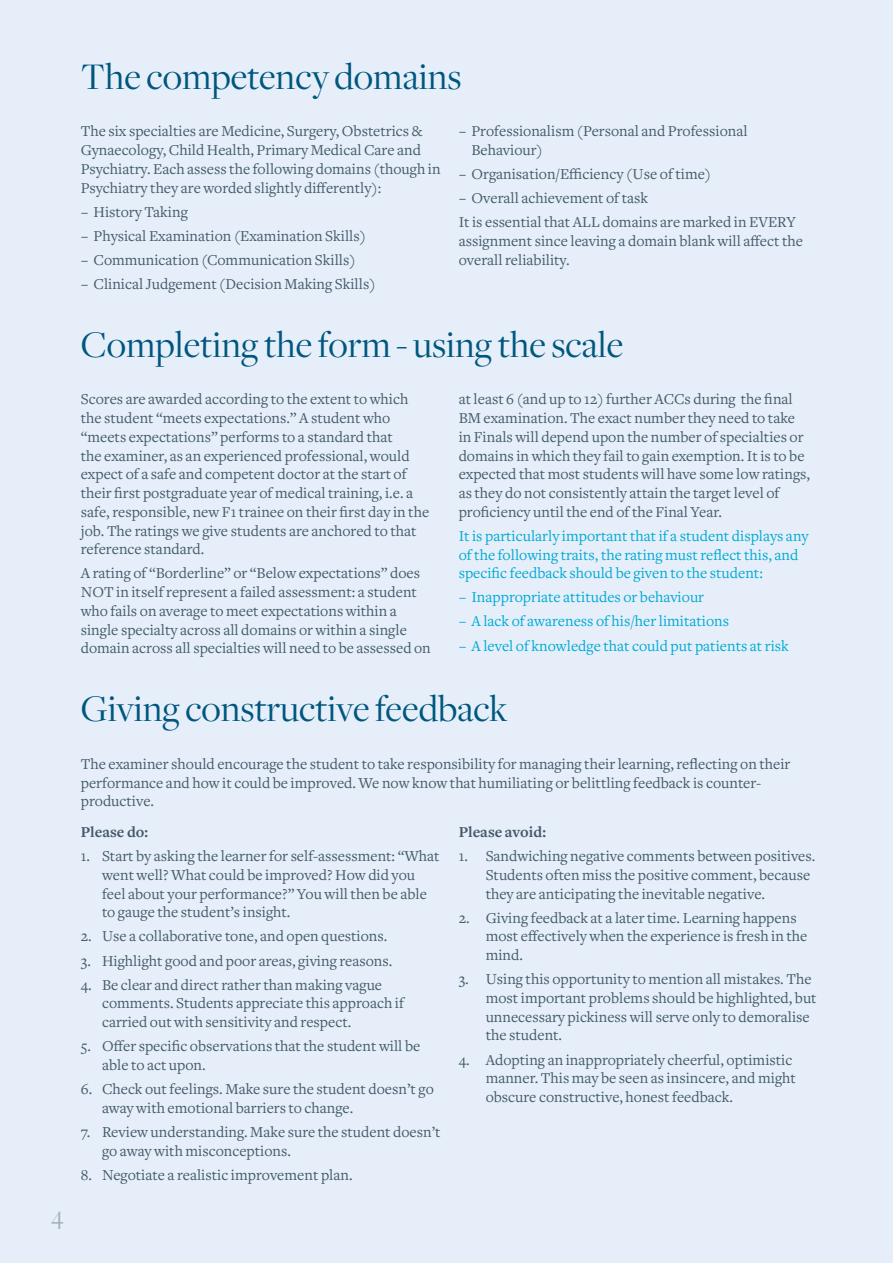
<style>
.page{position:relative;width:893px;height:1263px;background:#e6eff9}
.page>*{position:absolute;margin:0;border:0;box-sizing:border-box;transform-origin:0 0}
.t1{font:39px "Freight Disp";color:#00567e}
.t2{font:27px "Freight Disp";color:#a0afb9}
.t3{font:15.75px/18.8px "Freight Text";color:#445a6a}
.t4{font:15.75px/18.8px "Freight Text";color:#00a9d5}
.t5{font:700 15.75px "Freight Text";color:#445a6a}
</style>
<div class="page">
<h2 class="t2" style="left:51px;top:1200px;width:14px">4</h2>
<h1 class="t1" style="left:81px;top:55px;width:382px">The competency domains</h1>
<p class="t3" style="left:81px;top:122px;width:361px">The six specialties are Medicine, Surgery, Obstetrics &amp; Gynaecology, Child Health, Primary Medical Care and Psychiatry. Each assess the following domains (though in Psychiatry they are worded slightly differently):</p>
<p class="t3" style="left:81px;top:200px;width:296px;line-height:24px">− History Taking<br>− Physical Examination (Examination Skills) − Communication (Communication Skills)<br>− Clinical Judgement (Decision Making Skills)</p>
<p class="t3" style="left:471px;top:122px;width:278px;text-indent:-13px">− Professionalism (Personal and Professional<br>Behaviour)</p>
<p class="t3" style="left:459px;top:162px;width:339px;line-height:24px">− Organisation/Efficiency (Use of time)<br>− Overall achievement of task<br>It is essential that ALL domains are marked in EVERY</p>
<p class="t3" style="left:459px;top:232px;width:346px">assignment since leaving a domain blank will affect the overall reliability.</p>
<h1 class="t1" style="left:81px;top:323px;width:544px">Completing the form - using the scale</h1>
<p class="t3" style="left:81px;top:390px;width:350px">Scores are awarded according to the extent to which the student “meets expectations.” A student who “meets expectations” performs to a standard that<br>the examiner, as an experienced professional, would expect of a safe and competent doctor at the start of their first postgraduate year of medical training, i.e. a safe, responsible, new F1 trainee on their first day in the job. The ratings we give students are anchored to that reference standard.</p>
<p class="t3" style="left:81px;top:564px;width:352px">A rating of “Borderline” or “Below expectations” does NOT in itself represent a failed assessment: a student who fails on average to meet expectations within a single specialty across all domains or within a single domain across all specialties will need to be assessed on</p>
<p class="t3" style="left:459px;top:390px;width:353px">at least 6 (and up to 12) further ACCs during the final BM examination. The exact number they need to take in Finals will depend upon the number of specialties or domains in which they fail to gain exemption. It is to be expected that most students will have some low ratings, as they do not consistently attain the target level of proficiency until the end of the Final Year.</p>
<p class="t4" style="left:459px;top:527px;width:351px">It is particularly important that if a student displays any of the following traits, the rating must reflect this, and specific feedback should be given to the student:</p>
<p class="t4" style="left:459px;top:586px;width:332px;line-height:24px">− Inappropriate attitudes or behaviour<br>− A lack of awareness of his/her limitations<br>− A level of knowledge that could put patients at risk</p>
<h1 class="t1" style="left:81px;top:688px;width:428px">Giving constructive feedback</h1>
<p class="t3" style="left:81px;top:755px;width:711px">The examiner should encourage the student to take responsibility for managing their learning, reflecting on their performance and how it could be improved. We now know that humiliating or belittling feedback is counter&shy;productive.</p>
<p class="t5" style="left:81px;top:823px;width:69px">Please do:</p>
<p class="t3" style="left:102px;top:847px;width:339px;text-indent:-21px">1. Start by asking the learner for self-assessment: “What went well? What could be improved? How did you feel about your performance?” You will then be able to gauge the student’s insight.</p>
<p class="t3" style="left:81px;top:927px;width:308px">2. Use a collaborative tone, and open questions.</p>
<p class="t3" style="left:81px;top:951px;width:313px">3. Highlight good and poor areas, giving reasons.</p>
<p class="t3" style="left:102px;top:975px;width:303px;text-indent:-21px">4. Be clear and direct rather than making vague comments. Students appreciate this approach if carried out with sensitivity and respect.</p>
<p class="t3" style="left:102px;top:1037px;width:320px;text-indent:-21px">5. Offer specific observations that the student will be able to act upon.</p>
<p class="t3" style="left:102px;top:1080px;width:333px;text-indent:-21px">6. Check out feelings. Make sure the student doesn’t go away with emotional barriers to change.</p>
<p class="t3" style="left:102px;top:1122px;width:340px;text-indent:-21px">7. Review understanding. Make sure the student doesn’t go away with misconceptions.</p>
<p class="t3" style="left:81px;top:1165px;width:273px">8. Negotiate a realistic improvement plan.</p>
<p class="t5" style="left:459px;top:823px;width:89px">Please avoid:</p>
<p class="t3" style="left:486px;top:847px;width:331px;text-indent:-27px">1. Sandwiching negative comments between positives.<br>Students often miss the positive comment, because they are anticipating the inevitable negative.</p>
<p class="t3" style="left:486px;top:908px;width:323px;text-indent:-27px">2. Giving feedback at a later time. Learning happens most effectively when the experience is fresh in the mind.</p>
<p class="t3" style="left:486px;top:970px;width:332px;text-indent:-27px">3. Using this opportunity to mention all mistakes. The most important problems should be highlighted, but unnecessary pickiness will serve only to demoralise the student.</p>
<p class="t3" style="left:486px;top:1050px;width:312px;text-indent:-27px">4. Adopting an inappropriately cheerful, optimistic manner. This may be seen as insincere, and might obscure constructive, honest feedback.</p>
</div>
